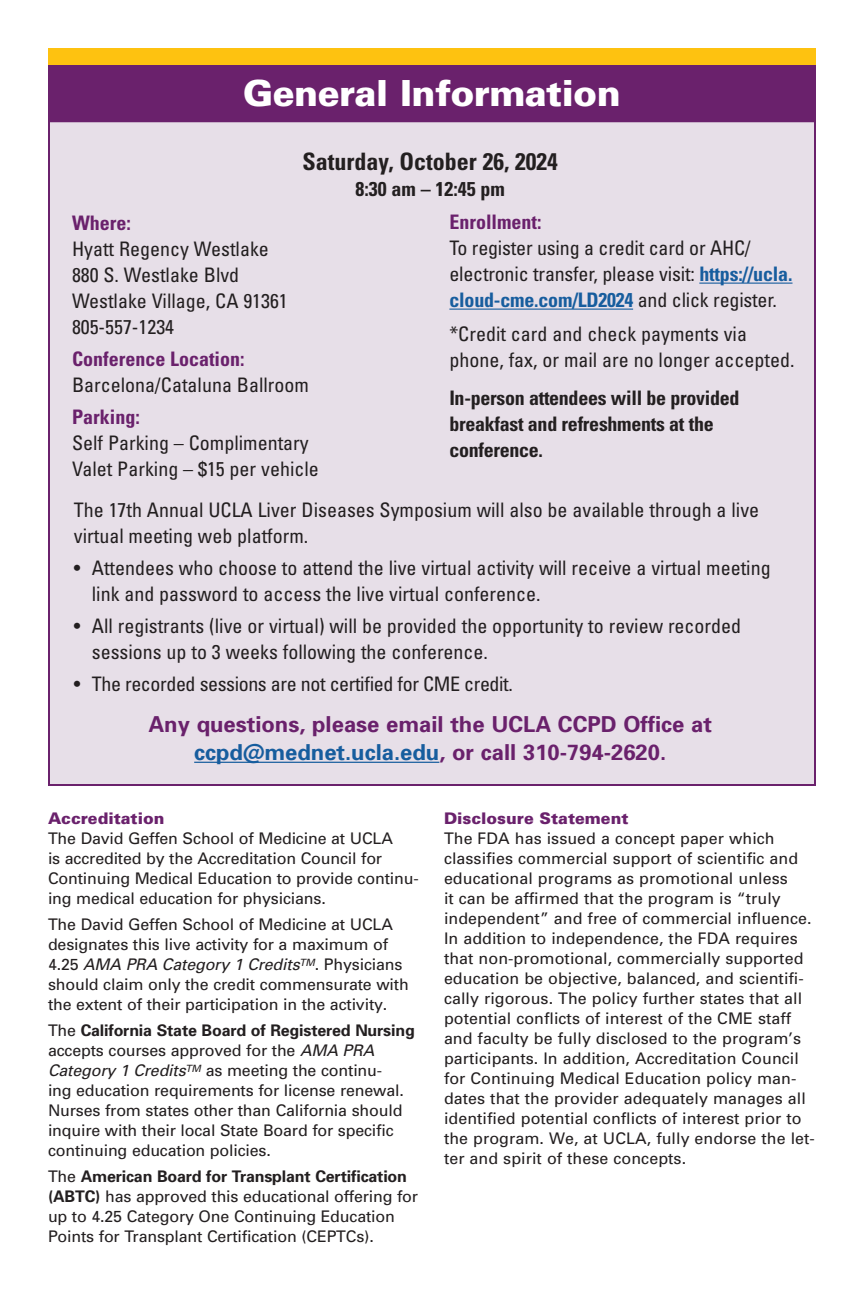
<style>
.page{position:relative;width:864px;height:1296px;background:#fff}
.page>*{position:absolute;margin:0;border:0;box-sizing:border-box;transform-origin:0 0}
.reg_txt{font:900 36px "Univers";letter-spacing:-.015em;color:#fff}
.faculty{font:700 condensed 24px "Univers";color:#231f20}
.t1{font:700 22px/28px "Univers";color:#6a216c;text-align:center}
.faculty-2{font:condensed 20px/26px "Univers";color:#231f20}
.faculty-3{font:700 condensed 20px/26px "Univers";letter-spacing:-.015em;color:#231f20}
.faculty-4{font:condensed 20px "Univers";letter-spacing:-.02em;color:#231f20}
.GI_subs{font:700 condensed 20px "Univers";color:#6a216c}
.faculty-5{font:700 condensed 20px "Univers";color:#6a216c}
.t2{font:16px/20px "Univers";letter-spacing:.005em;color:#231f20}
.t3{font:900 16px "Univers";color:#6a216c}
.s1{font-weight:700;color:#175d9e}
.s2{color:#175d9e}
.s3{font-style:italic}
.s4{font-weight:700}
</style>
<div class="page">
<div style="left:48px;top:120px;width:768px;height:666px;background:#e7dfe8;border:2px solid #6a216c"></div>
<div style="left:48px;top:64px;width:768px;height:56px;background:#6a216c"></div>
<div style="left:48px;top:48px;width:768px;height:16px;background:#fec210"></div>
<hr style="left:699px;top:283px;width:94px;height:1px;background:#175d9e">
<hr style="left:449px;top:309px;width:184px;height:1px;background:#175d9e">
<hr style="left:194px;top:762px;width:245px;height:1px;background:#175d9e">
<p class="reg_txt" style="left:243px;top:71px;width:379px">General Information</p>
<p class="faculty" style="left:303px;top:147px;width:257px">Saturday, October 26, 2024</p>
<p class="faculty-3" style="left:355px;top:176px;width:151px">8:30 am – 12:45 pm</p>
<p class="faculty-5" style="left:72px;top:211px;width:60px">Where:</p>
<p class="faculty-2" style="left:72px;top:235px;width:198px">Hyatt Regency Westlake</p>
<p class="faculty-2" style="left:72px;top:261px;width:169px">880 S. Westlake Blvd</p>
<p class="faculty-2" style="left:72px;top:287px;width:217px">Westlake Village, CA 91361</p>
<p class="faculty-2" style="left:72px;top:313px;width:104px">805-557-1234</p>
<p class="GI_subs" style="left:72px;top:347px;width:174px">Conference Location:</p>
<p class="faculty-2" style="left:72px;top:371px;width:239px">Barcelona/Cataluna Ballroom</p>
<p class="GI_subs" style="left:72px;top:405px;width:69px">Parking:</p>
<p class="faculty-2" style="left:72px;top:429px;width:238px">Self Parking – Complimentary</p>
<p class="faculty-2" style="left:72px;top:455px;width:248px">Valet Parking – $15 per vehicle</p>
<p class="GI_subs" style="left:449px;top:210px;width:94px">Enrollment:</p>
<p class="faculty-2" style="left:449px;top:235px;width:345px">To register using a credit card or AHC/ electronic transfer, please visit: <span class="s1">https://ucla. cloud-cme.com/LD2024</span> and click register.</p>
<p class="faculty-2" style="left:449px;top:321px;width:347px">*Credit card and check payments via phone, fax, or mail are no longer accepted.</p>
<p class="faculty-3" style="left:449px;top:385px;width:292px">In-person attendees will be provided breakfast and refreshments at the conference.</p>
<p class="faculty-2" style="left:74px;top:496px;width:687px">The 17th Annual UCLA Liver Diseases Symposium will also be available through a live virtual meeting web platform.</p>
<p class="faculty-2" style="left:92px;top:554px;width:680px;text-indent:-18px">• Attendees who choose to attend the live virtual activity will receive a virtual meeting link and password to access the live virtual conference.</p>
<p class="faculty-2" style="left:92px;top:612px;width:651px;text-indent:-18px">• All registrants (live or virtual) will be provided the opportunity to review recorded sessions up to 3 weeks following the conference.</p>
<p class="faculty-4" style="left:74px;top:671px;width:441px">• The recorded sessions are not certified for CME credit.</p>
<p class="t1" style="left:148px;top:710px;width:565px">Any questions, please email the UCLA CCPD Office at <span class="s2">ccpd@mednet.ucla.edu</span>, or call 310-794-2620.</p>
<p class="t3" style="left:48px;top:808px;width:118px">Accreditation</p>
<p class="t2" style="left:48px;top:828px;width:372px">The David Geffen School of Medicine at UCLA<br>is accredited by the Accreditation Council for Continuing Medical Education to provide continu&shy;ing medical education for physicians.</p>
<p class="t2" style="left:48px;top:914px;width:362px">The David Geffen School of Medicine at UCLA designates this live activity for a maximum of 4.25 <span class="s3">AMA PRA Category 1 Credits</span><sup>TM</sup>. Physicians should claim only the credit commensurate with the extent of their participation in the activity.</p>
<p class="t2" style="left:48px;top:1020px;width:368px">The <span class="s4">California State Board of Registered Nursing </span>accepts courses approved for the <span class="s3">AMA PRA Category 1 Credits</span><sup>TM</sup> as meeting the continu-<br>ing education requirements for license renewal.<br>Nurses from states other than California should inquire with their local State Board for specific continuing education policies.</p>
<p class="t2" style="left:48px;top:1166px;width:372px">The <span class="s4">American Board for Transplant Certification (ABTC)</span> has approved this educational offering for up to 4.25 Category One Continuing Education Points for Transplant Certification (CEPTCs).</p>
<p class="t3" style="left:444px;top:808px;width:186px">Disclosure Statement</p>
<p class="t2" style="left:444px;top:828px;width:372px">The FDA has issued a concept paper which classifies commercial support of scientific and educational programs as promotional unless<br>it can be affirmed that the program is “truly independent” and free of commercial influence.<br>In addition to independence, the FDA requires that non-promotional, commercially supported education be objective, balanced, and scientifi&shy;cally rigorous. The policy further states that all potential conflicts of interest of the CME staff and faculty be fully disclosed to the program’s participants. In addition, Accreditation Council for Continuing Medical Education policy man&shy;dates that the provider adequately manages all identified potential conflicts of interest prior to the program. We, at UCLA, fully endorse the let&shy;ter and spirit of these concepts.</p>
</div>
